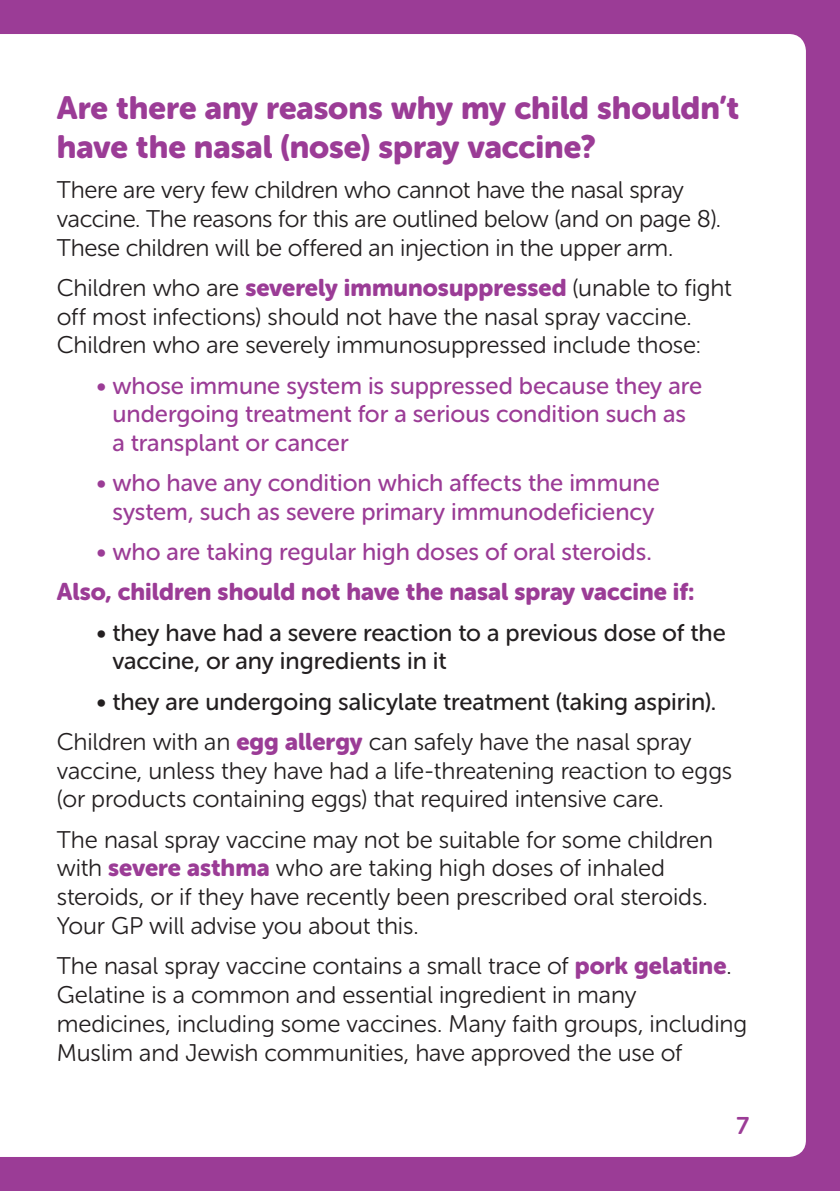
<style>
.page{position:relative;width:840px;height:1191px;background:#fff}
.page>*{position:absolute;margin:0;border:0;box-sizing:border-box;transform-origin:0 0}
.Body_copy{font:32px/38.4px "Museo Sans Rounded 900";color:#9b3c96}
.Body_copy-2{font:24px/28.8px "Museo Sans Rounded 300";letter-spacing:-.005em;color:#231f20}
.Bullets_indent{font:24px/28.8px "Museo Sans Rounded 500";color:#9b3c96}
.Bullets_indent-2{font:24px/28.8px "Museo Sans Rounded 500";letter-spacing:-.005em;color:#231f20}
.Body_copy-3{font:24px "Museo Sans Rounded 900";color:#9b3c96}
.t1{font:24px "Museo Sans Rounded 700";color:#9b3c96}
.s1{font-family:"Museo Sans Rounded 900";color:#9b3c96}
</style>
<div class="page">
<div style="left:0;top:0;width:839px;height:1191px;background:#9b3c96"></div>
<div style="left:0;top:34px;width:805px;height:1123px;background:#fff"></div>
<p class="Body_copy" style="left:57px;top:89px;width:683px">Are there any reasons why my child shouldn’t have the nasal (nose) spray vaccine?</p>
<p class="Body_copy-2" style="left:57px;top:176px;width:665px">There are very few children who cannot have the nasal spray vaccine. The reasons for this are outlined below (and on page 8).<br>These children will be offered an injection in the upper arm.</p>
<p class="Body_copy-2" style="left:57px;top:273px;width:676px">Children who are <span class="s1">severely immunosuppressed</span> (unable to fight off most infections) should not have the nasal spray vaccine.<br>Children who are severely immunosuppressed include those:</p>
<p class="Bullets_indent" style="left:112px;top:371px;width:591px;text-indent:-16px">• whose immune system is suppressed because they are undergoing treatment for a serious condition such as a transplant or cancer</p>
<p class="Bullets_indent" style="left:96px;top:469px;width:564px;text-align:center">• who have any condition which affects the immune system, such as severe primary immunodeficiency</p>
<p class="Bullets_indent" style="left:96px;top:538px;width:556px">• who are taking regular high doses of oral steroids.</p>
<p class="Body_copy-3" style="left:57px;top:578px;width:639px">Also, children should not have the nasal spray vaccine if:</p>
<p class="Bullets_indent-2" style="left:112px;top:618px;width:614px;text-indent:-16px">• they have had a severe reaction to a previous dose of the vaccine, or any ingredients in it</p>
<p class="Bullets_indent-2" style="left:96px;top:687px;width:621px">• they are undergoing salicylate treatment (taking aspirin).</p>
<p class="Body_copy-2" style="left:57px;top:727px;width:676px">Children with an <span class="s1">egg allergy</span> can safely have the nasal spray vaccine, unless they have had a life-threatening reaction to eggs (or products containing eggs) that required intensive care.</p>
<p class="Body_copy-2" style="left:57px;top:825px;width:657px">The nasal spray vaccine may not be suitable for some children with <span class="s1">severe asthma</span> who are taking high doses of inhaled steroids, or if they have recently been prescribed oral steroids.<br>Your GP will advise you about this.</p>
<p class="Body_copy-2" style="left:57px;top:951px;width:691px">The nasal spray vaccine contains a small trace of <span class="s1">pork gelatine</span>.<br>Gelatine is a common and essential ingredient in many medicines, including some vaccines. Many faith groups, including Muslim and Jewish communities, have approved the use of</p>
<p class="t1" style="left:736px;top:1112px;width:14px">7</p>
</div>
